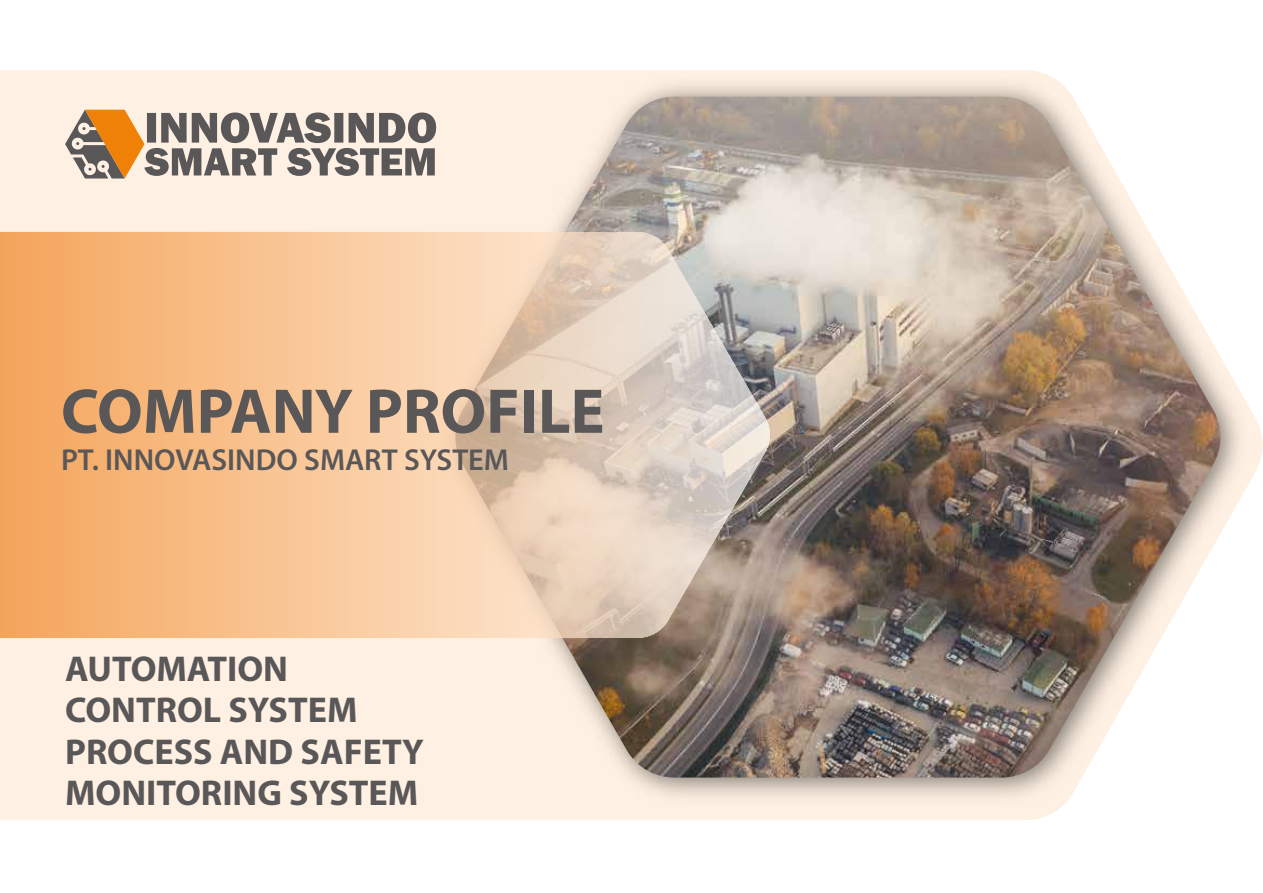
<style>
.page{position:relative;width:1263px;height:893px;background:#fff}
.page>*{position:absolute;margin:0;border:0;box-sizing:border-box;transform-origin:0 0}
.t1{font:700 63.75px "Myriad Pro";color:#5a5758}
.t2{font:700 36px/41.4px "Myriad Pro";color:#5a5758}
.t3{font:600 30.45px "Myriad Pro";color:#5a5758}
</style>
<div class="page">
<div style="left:0;top:70px;width:1263px;height:750px;background:#fef0e2"></div>
<img style="left:428px;top:70px;width:829px;height:742px">
<img style="left:453px;top:97px;width:770px;height:680px">
<svg style="left:0;top:231px;width:772px;height:407px"></svg>
<svg style="left:65px;top:110px;width:371px;height:68px"></svg>
<h1 class="t1" style="left:61px;top:387px;width:545px">COMPANY PROFILE</h1>
<p class="t3" style="left:61px;top:448px;width:450px">PT. INNOVASINDO SMART SYSTEM</p>
<p class="t2" style="left:65px;top:651px;width:360px">AUTOMATION<br>CONTROL SYSTEM<br>PROCESS AND SAFETY</p>
<p class="t2" style="left:65px;top:775px;width:355px">MONITORING SYSTEM</p>
</div>
